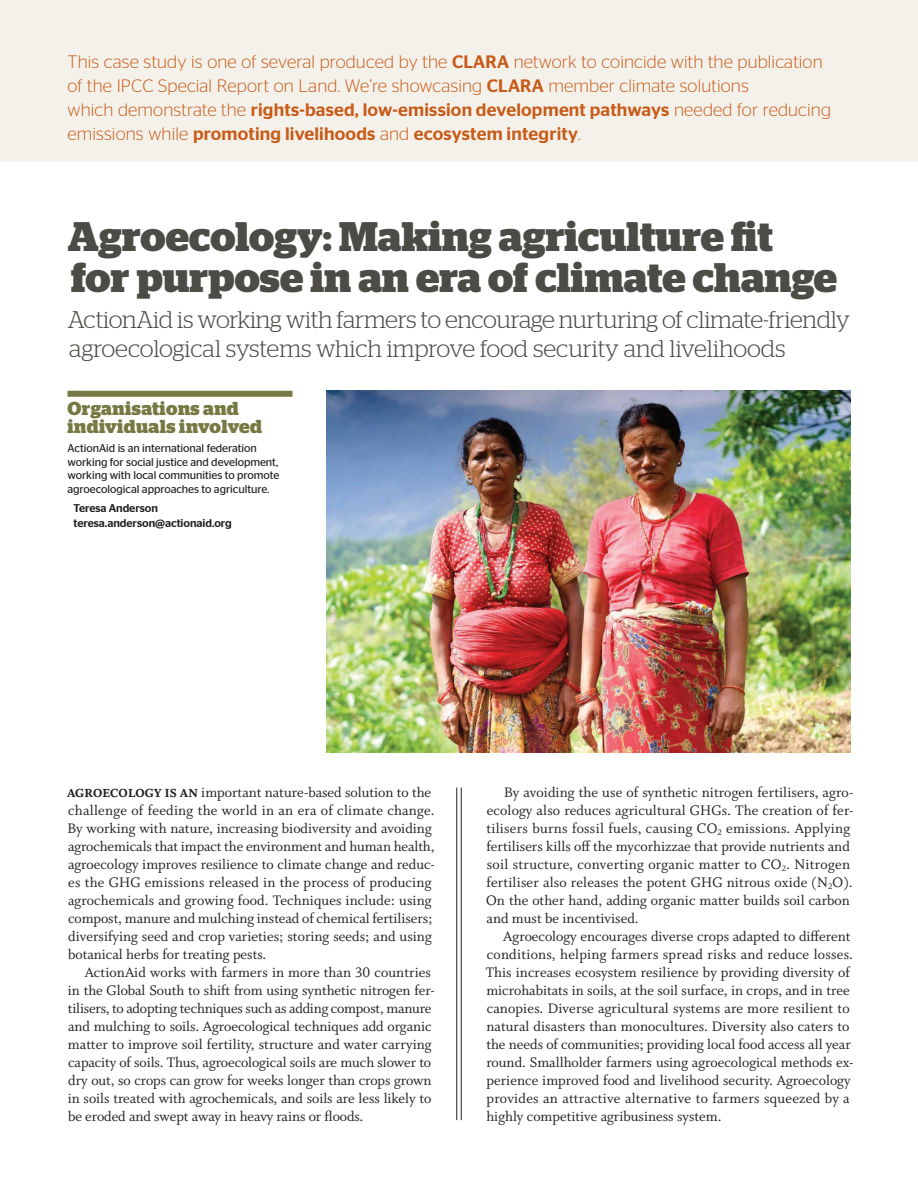
<style>
.page{position:relative;width:918px;height:1188px;background:#fff}
.page>*{position:absolute;margin:0;border:0;box-sizing:border-box;transform-origin:0 0}
.t1{font:700 41.25px/41.2px "Stag";letter-spacing:.005em;color:#4c4b46}
.t2{font:300 24px/28.5px "Stag";letter-spacing:-.01em;color:#4c4b46}
.t3{font:700 18.75px/18.8px "Stag";letter-spacing:.025em;color:#767942}
.t4{font:300 18px/24px "Stag Sans";letter-spacing:.01em;color:#c85b18}
.t5{font:15.3px/18px "Whitman Roman LF";color:#231f20}
.t6{font:11.25px/13.5px "Stag Sans";letter-spacing:-.005em;color:#231f20}
.t7{font:500 11.25px/15px "Stag Sans";letter-spacing:-.005em;color:#231f20}
.s1{font-weight:500}
.s2{font-family:"Whitman Extra Bold LF";font-size:13.2px}
</style>
<div class="page">
<div style="left:0;top:0;width:918px;height:162px;background:#f4f1ea"></div>
<img style="left:326px;top:391px;width:524px;height:361px">
<div style="left:68px;top:391px;width:224px;height:6px;background:#767942"></div>
<hr style="left:456px;top:788px;width:1px;height:332px;background:#231f20">
<hr style="left:461px;top:788px;width:1px;height:332px;background:#231f20">
<p class="t4" style="left:68px;top:50px;width:765px">This case study is one of several produced by the <span class="s1">CLARA</span> network to coincide with the publication of the IPCC Special Report on Land. We’re showcasing <span class="s1">CLARA</span> member climate solutions<br>which demonstrate the <span class="s1">rights-based, low-emission development pathways</span> needed for reducing emissions while <span class="s1">promoting livelihoods</span> and <span class="s1">ecosystem integrity</span>.</p>
<h1 class="t1" style="left:68px;top:216px;width:771px">Agroecology: Making agriculture fit for purpose in an era of climate change</h1>
<h2 class="t2" style="left:68px;top:305px;width:784px">ActionAid is working with farmers to encourage nurturing of climate-friendly agroecological systems which improve food security and livelihoods</h2>
<p class="t3" style="left:68px;top:399px;width:196px">Organisations and individuals involved</p>
<p class="t6" style="left:68px;top:441px;width:214px">ActionAid is an international federation working for social justice and development, working with local communities to promote agroecological approaches to agriculture.</p>
<p class="t7" style="left:73px;top:501px;width:160px">Teresa Anderson teresa.anderson@actionaid.org</p>
<p class="t5" style="left:67px;top:783px;width:369px"><span class="s2">AGROECOLOGY IS AN</span> important nature-based solution to the challenge of feeding the world in an era of climate change.<br>By working with nature, increasing biodiversity and avoiding agrochemicals that impact the environment and human health, agroecology improves resilience to climate change and reduc&shy;es the GHG emissions released in the process of producing agrochemicals and growing food. Techniques include: using compost, manure and mulching instead of chemical fertilisers; diversifying seed and crop varieties; storing seeds; and using botanical herbs for treating pests.</p>
<p class="t5" style="left:68px;top:963px;width:369px;text-indent:17px">ActionAid works with farmers in more than 30 countries in the Global South to shift from using synthetic nitrogen fer&shy;tilisers, to adopting techniques such as adding compost, manure and mulching to soils. Agroecological techniques add organic matter to improve soil fertility, structure and water carrying capacity of soils. Thus, agroecological soils are much slower to dry out, so crops can grow for weeks longer than crops grown in soils treated with agrochemicals, and soils are less likely to be eroded and swept away in heavy rains or floods.</p>
<p class="t5" style="left:486px;top:783px;width:369px;text-indent:18px">By avoiding the use of synthetic nitrogen fertilisers, agro&shy;ecology also reduces agricultural GHGs. The creation of fer&shy;tilisers burns fossil fuels, causing CO<sub>2</sub> emissions. Applying fertilisers kills off the mycorhizzae that provide nutrients and soil structure, converting organic matter to CO<sub>2</sub>. Nitrogen fertiliser also releases the potent GHG nitrous oxide (N<sub>2</sub>O).<br>On the other hand, adding organic matter builds soil carbon and must be incentivised.</p>
<p class="t5" style="left:486px;top:927px;width:369px;text-indent:18px">Agroecology encourages diverse crops adapted to different conditions, helping farmers spread risks and reduce losses.<br>This increases ecosystem resilience by providing diversity of microhabitats in soils, at the soil surface, in crops, and in tree canopies. Diverse agricultural systems are more resilient to natural disasters than monocultures. Diversity also caters to the needs of communities; providing local food access all year round. Smallholder farmers using agroecological methods ex&shy;perience improved food and livelihood security. Agroecology provides an attractive alternative to farmers squeezed by a highly competitive agribusiness system.</p>
</div>
